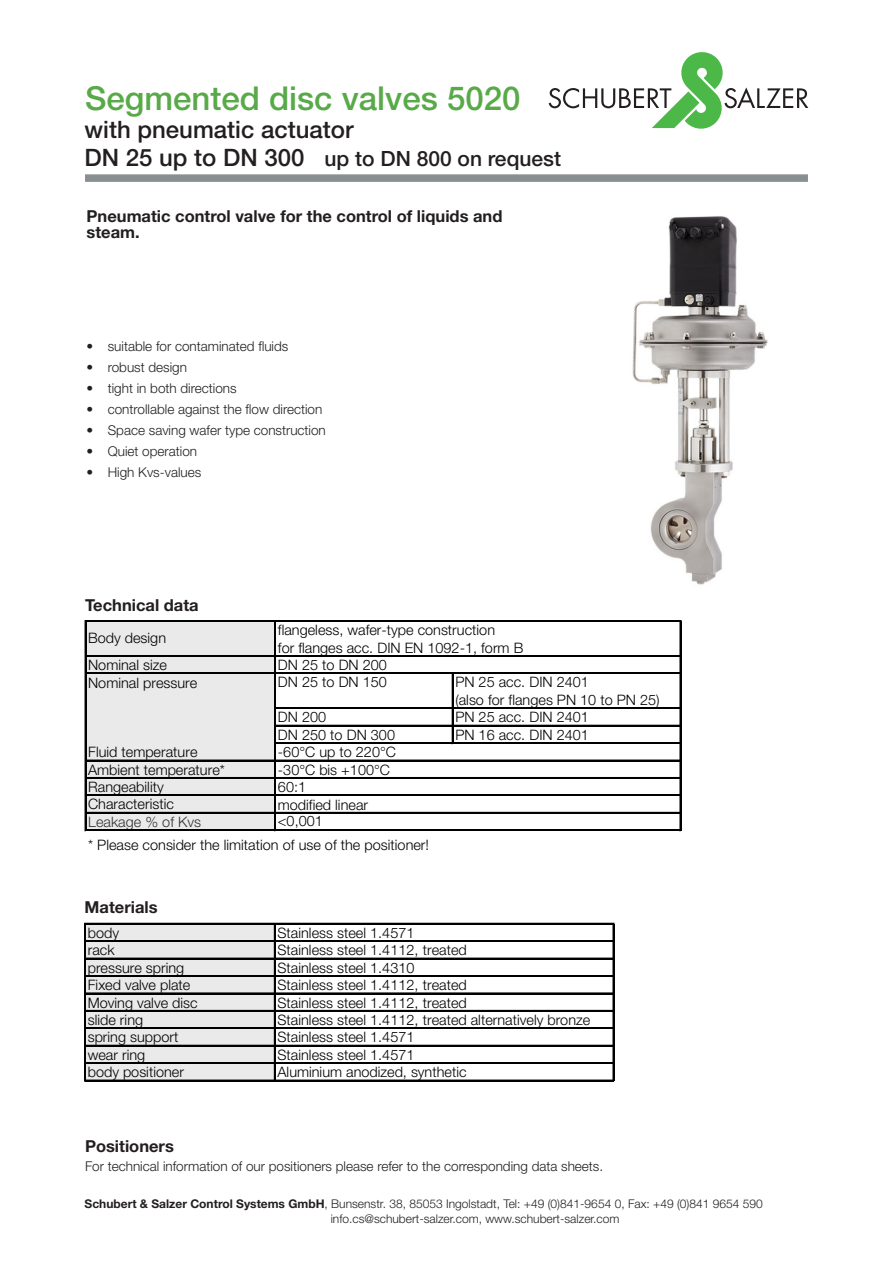
<style>
.page{position:relative;width:893px;height:1263px;background:#fff}
.page>*{position:absolute;margin:0;border:0;box-sizing:border-box;transform-origin:0 0}
.t1{font:500 33px "Helvetica Neue LT Std";color:#58aa48}
.t2{font:500 24px "Helvetica Neue LT Std";color:#231f20}
.t3{font:500 21px "Helvetica Neue LT Std";color:#231f20}
.Überschrift{font:700 16.5px/16.5px "Helvetica Neue LT Std";color:#231f20}
.t4{font:300 14.4px/17.4px "Helvetica Neue LT Std";letter-spacing:.005em;color:#000}
.Text{font:300 13.5px "Helvetica Neue LT Std";color:#231f20}
.t5{font:300 12px/15px "Helvetica Neue LT Std";color:#231f20}
.s1{font-size:24px}
.s2{color:#333}
.s3{font-weight:700}
</style>
<div class="page">
<svg style="left:549px;top:52px;width:259px;height:77px"></svg>
<svg style="left:85px;top:174px;width:723px;height:8px;background:#909496"></svg>
<div style="left:86px;top:924px;width:189px;height:157px;background:#eaeaea"></div>
<hr style="left:84px;top:923px;width:1px;height:158px;background:#000">
<hr style="left:85px;top:923px;width:1px;height:158px;background:#000">
<hr style="left:274px;top:924px;width:1px;height:157px;background:#000">
<hr style="left:613px;top:924px;width:1px;height:157px;background:#000">
<hr style="left:86px;top:923px;width:528px;height:1px;background:#000">
<hr style="left:86px;top:940px;width:528px;height:1px;background:#000">
<hr style="left:86px;top:941px;width:528px;height:1px;background:#000">
<hr style="left:86px;top:958px;width:528px;height:1px;background:#000">
<hr style="left:86px;top:975px;width:528px;height:2px;background:#000">
<hr style="left:86px;top:993px;width:528px;height:1px;background:#000">
<hr style="left:86px;top:1010px;width:528px;height:1px;background:#000">
<hr style="left:86px;top:1027px;width:528px;height:1px;background:#000">
<hr style="left:86px;top:1028px;width:528px;height:1px;background:#000">
<hr style="left:86px;top:1045px;width:528px;height:1px;background:#000">
<hr style="left:86px;top:1062px;width:528px;height:2px;background:#000">
<hr style="left:86px;top:1080px;width:528px;height:1px;background:#000">
<div style="left:86px;top:622px;width:189px;height:156px;background:#eaeaea"></div>
<div style="left:86px;top:778px;width:189px;height:18px;background:#eaeaea"></div>
<div style="left:86px;top:795px;width:189px;height:35px;background:#eaeaea"></div>
<hr style="left:85px;top:621px;width:1px;height:210px;background:#000">
<hr style="left:274px;top:622px;width:1px;height:209px;background:#000">
<hr style="left:275px;top:622px;width:1px;height:209px;background:#000">
<hr style="left:680px;top:622px;width:1px;height:209px;background:#000">
<hr style="left:452px;top:674px;width:1px;height:70px;background:#000">
<hr style="left:86px;top:620px;width:595px;height:1px;background:#000">
<hr style="left:86px;top:621px;width:595px;height:1px;background:#000">
<hr style="left:86px;top:655px;width:595px;height:2px;background:#000">
<hr style="left:86px;top:673px;width:595px;height:1px;background:#000">
<hr style="left:276px;top:707px;width:405px;height:1px;background:#000">
<hr style="left:276px;top:708px;width:405px;height:1px;background:#000">
<hr style="left:276px;top:725px;width:405px;height:1px;background:#000">
<hr style="left:276px;top:742px;width:405px;height:1px;background:#000">
<hr style="left:276px;top:743px;width:405px;height:1px;background:#000">
<hr style="left:86px;top:760px;width:595px;height:1px;background:#000">
<hr style="left:86px;top:777px;width:595px;height:2px;background:#000">
<hr style="left:86px;top:795px;width:595px;height:1px;background:#000">
<hr style="left:86px;top:812px;width:595px;height:1px;background:#000">
<hr style="left:86px;top:829px;width:595px;height:1px;background:#000">
<hr style="left:86px;top:830px;width:595px;height:1px;background:#000">
<img style="left:632px;top:216px;width:136px;height:369px">
<p class="t1" style="left:85px;top:79px;width:437px">Segmented disc valves 5020</p>
<p class="t3" style="left:84px;top:146px;width:478px"><span class="s1">DN 25 up to DN 300</span> up to DN 800 on request</p>
<p class="t2" style="left:85px;top:115px;width:270px">with pneumatic actuator</p>
<p class="Überschrift" style="left:87px;top:207px;width:417px">Pneumatic control valve for the control of liquids and steam.</p>
<p class="Text" style="left:87px;top:338px;width:203px">• suitable for contaminated fluids</p>
<p class="Text" style="left:87px;top:359px;width:102px">• robust design</p>
<p class="Text" style="left:87px;top:380px;width:152px">• tight in both directions</p>
<p class="Text" style="left:87px;top:401px;width:237px">• controllable against the flow direction</p>
<p class="Text" style="left:87px;top:422px;width:241px">• Space saving wafer type construction</p>
<p class="Text" style="left:87px;top:443px;width:112px">• Quiet operation</p>
<p class="Text" style="left:87px;top:464px;width:116px">• High Kvs-values</p>
<p class="Überschrift" style="left:85px;top:596px;width:115px">Technical data</p>
<p class="t4" style="left:88px;top:629px;width:79px">Body design</p>
<p class="t4" style="left:278px;top:621px;width:247px">flangeless, wafer-type construction<br>for flanges acc. DIN EN 1092-1, form B</p>
<p class="t4" style="left:88px;top:656px;width:80px">Nominal size</p>
<p class="t4" style="left:278px;top:656px;width:111px">DN 25 to DN 200<br>DN 25 to DN 150</p>
<p class="t4" style="left:88px;top:674px;width:111px">Nominal pressure</p>
<p class="t4" style="left:455px;top:673px;width:206px">PN 25 acc. DIN 2401<br>(also for flanges PN 10 to PN 25)</p>
<p class="t4" style="left:278px;top:708px;width:50px">DN 200</p>
<p class="t4" style="left:455px;top:708px;width:135px">PN 25 acc. DIN 2401</p>
<p class="t4" style="left:278px;top:726px;width:119px">DN 250 to DN 300</p>
<p class="t4" style="left:455px;top:726px;width:135px">PN 16 acc. DIN 2401</p>
<p class="t4" style="left:88px;top:743px;width:111px">Fluid temperature</p>
<p class="t4" style="left:278px;top:743px;width:120px">-60°C up to 220°C</p>
<p class="t4" style="left:88px;top:760px;width:138px">Ambient temperature*</p>
<p class="t4" style="left:278px;top:760px;width:114px">-30°C bis +100°C</p>
<p class="t4" style="left:88px;top:778px;width:77px">Rangeability</p>
<p class="t4" style="left:278px;top:778px;width:30px">60:1</p>
<p class="t4" style="left:88px;top:795px;width:114px">Characteristic<br><span class="s2">Leakage % of Kvs</span></p>
<p class="t4" style="left:88px;top:836px;width:342px">* Please consider the limitation of use of the positioner!</p>
<p class="t4" style="left:278px;top:796px;width:92px">modified linear</p>
<p class="t4" style="left:278px;top:812px;width:46px">&lt;0,001</p>
<p class="Überschrift" style="left:85px;top:899px;width:74px">Materials</p>
<p class="t4" style="left:88px;top:924px;width:33px">body</p>
<p class="t4" style="left:277px;top:924px;width:139px">Stainless steel 1.4571</p>
<p class="t4" style="left:88px;top:941px;width:28px">rack</p>
<p class="t4" style="left:277px;top:941px;width:191px">Stainless steel 1.4112, treated</p>
<p class="t4" style="left:88px;top:958px;width:98px">pressure spring</p>
<p class="t4" style="left:277px;top:958px;width:139px">Stainless steel 1.4310</p>
<p class="t4" style="left:88px;top:976px;width:104px">Fixed valve plate</p>
<p class="t4" style="left:277px;top:976px;width:191px">Stainless steel 1.4112, treated</p>
<p class="t4" style="left:88px;top:993px;width:111px">Moving valve disc</p>
<p class="t4" style="left:277px;top:993px;width:191px">Stainless steel 1.4112, treated</p>
<p class="t4" style="left:88px;top:1011px;width:57px">slide ring</p>
<p class="t4" style="left:277px;top:1011px;width:314px">Stainless steel 1.4112, treated alternatively bronze</p>
<p class="t4" style="left:88px;top:1028px;width:92px">spring support</p>
<p class="t4" style="left:277px;top:1028px;width:139px">Stainless steel 1.4571</p>
<p class="t4" style="left:88px;top:1046px;width:59px">wear ring</p>
<p class="t4" style="left:277px;top:1046px;width:139px">Stainless steel 1.4571</p>
<p class="t4" style="left:88px;top:1063px;width:98px">body positioner</p>
<p class="t4" style="left:277px;top:1063px;width:191px">Aluminium anodized, synthetic</p>
<p class="Überschrift" style="left:85px;top:1137px;width:90px">Positioners</p>
<p class="Text" style="left:85px;top:1158px;width:520px">For technical information of our positioners please refer to the corresponding data sheets.</p>
<p class="t5" style="left:331px;top:1196px;width:434px;text-indent:-246px"><span class="s3">Schubert &amp; Salzer Control Systems GmbH</span>, Bunsenstr. 38, 85053 Ingolstadt, Tel: +49 (0)841-9654 0, Fax: +49 (0)841 9654 590 info.cs@schubert-salzer.com, www.schubert-salzer.com</p>
</div>
